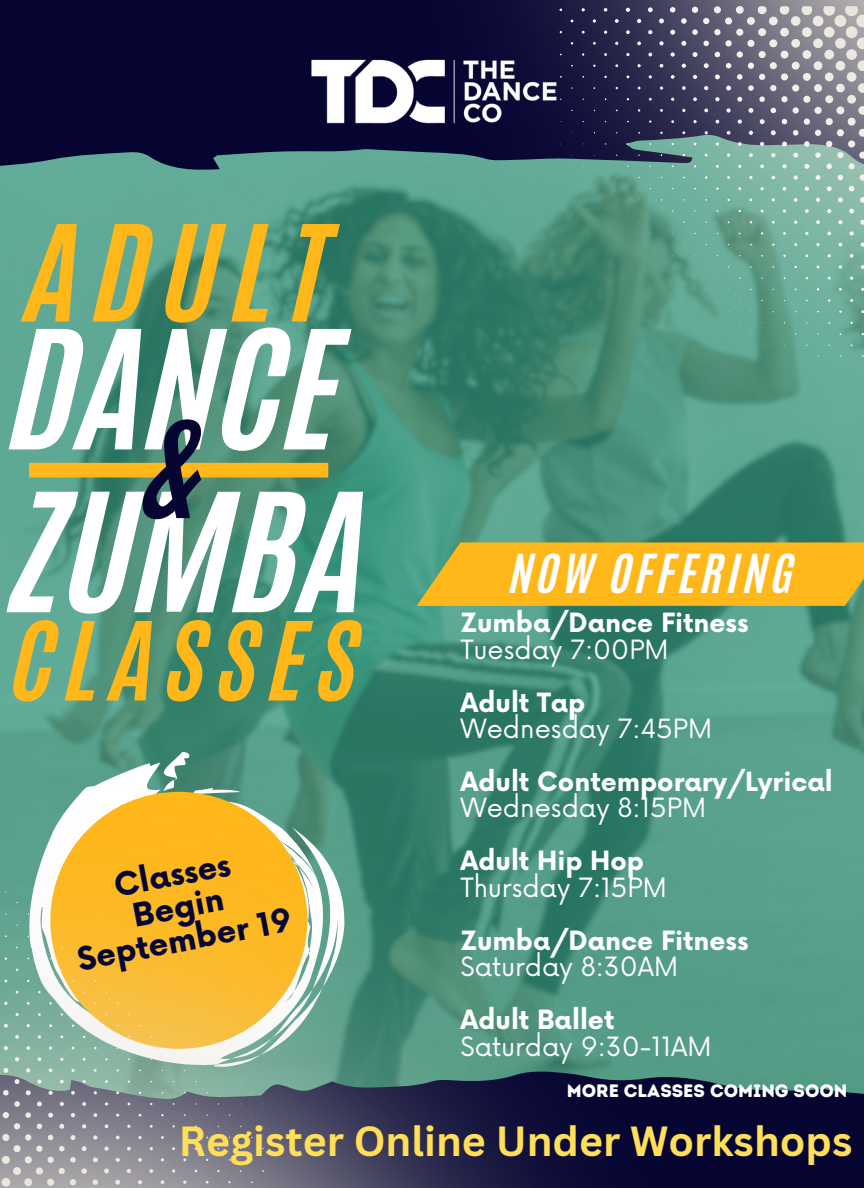
<style>
.page{position:relative;width:864px;height:1188px;background:#fff}
.page>*{position:absolute;margin:0;border:0;box-sizing:border-box;transform-origin:0 0}
.t1{font:140.25px "CA Generated";color:#fff}
.t2{font:113.4px "CA Generated";letter-spacing:.12em;color:#ffb719}
.t3{font:113.4px "CA Generated";color:#060532}
.t4{font:92.55px "CA Generated";letter-spacing:.12em;color:#ffb719}
.t5{font:44.85px "CA Generated";letter-spacing:.095em;color:#fff}
.t6{font:700 41.1px "Canva Sans";color:#ffde59}
.t7{font:700 31.65px "Now";color:#060532}
.t8{font:700 25.95px "Now";color:#fff}
.t9{font:25.95px "Now";color:#fff}
.t10{font:18px "Intro Rust Base";color:#fff}
</style>
<div class="page">
<img style="left:0;top:413px;width:864px;height:459px">
<svg style="left:752px;top:872px;width:112px;height:316px;background:#3c6e6e"></svg>
<svg style="left:417px;top:554px;width:447px;height:52px;background:#f5b51e"></svg>
<svg style="left:0;top:0;width:348px;height:413px;background:#39696b"></svg>
<img style="left:265px;top:14px;width:83px;height:168px">
<div style="left:29px;top:463px;width:299px;height:14px;background:#ffb719"></div>
<img style="left:0;top:729px;width:752px;height:459px">
<img style="left:348px;top:0;width:516px;height:554px">
<p class="t2" style="left:29px;top:192px;width:302px">ADULT</p>
<p class="t1" style="left:14px;top:289px;width:332px">DANCE</p>
<p class="t3" style="left:146px;top:388px;width:60px">&amp;</p>
<p class="t1" style="left:14px;top:452px;width:359px">ZUMBA</p>
<p class="t4" style="left:14px;top:595px;width:348px">CLASSES</p>
<p class="t7" style="left:111px;top:869px;width:119px;rotate:-11deg">Classes</p>
<p class="t7" style="left:130px;top:899px;width:93px;rotate:-11deg">Begin</p>
<p class="t7" style="left:74px;top:943px;width:219px;rotate:-11deg">September 19</p>
<p class="t5" style="left:511px;top:541px;width:285px">NOW OFFERING</p>
<p class="t8" style="left:461px;top:609px;width:289px">Zumba/Dance Fitness</p>
<p class="t9" style="left:461px;top:635px;width:210px">Tuesday 7:00PM</p>
<p class="t8" style="left:461px;top:688px;width:126px">Adult Tap</p>
<p class="t9" style="left:461px;top:714px;width:253px">Wednesday 7:45PM</p>
<p class="t8" style="left:461px;top:768px;width:374px">Adult Contemporary/Lyrical</p>
<p class="t9" style="left:461px;top:794px;width:247px">Wednesday 8:15PM</p>
<p class="t8" style="left:461px;top:847px;width:185px">Adult Hip Hop</p>
<p class="t9" style="left:461px;top:873px;width:208px">Thursday 7:15PM</p>
<p class="t8" style="left:461px;top:926px;width:289px">Zumba/Dance Fitness</p>
<p class="t9" style="left:461px;top:952px;width:219px">Saturday 8:30AM</p>
<p class="t8" style="left:461px;top:1006px;width:155px">Adult Ballet</p>
<p class="t9" style="left:461px;top:1032px;width:253px">Saturday 9:30-11AM</p>
<p class="t10" style="left:567px;top:1080px;width:282px">MORE CLASSES COMING SOON</p>
<p class="t6" style="left:179px;top:1112px;width:675px">Register Online Under Workshops</p>
</div>
